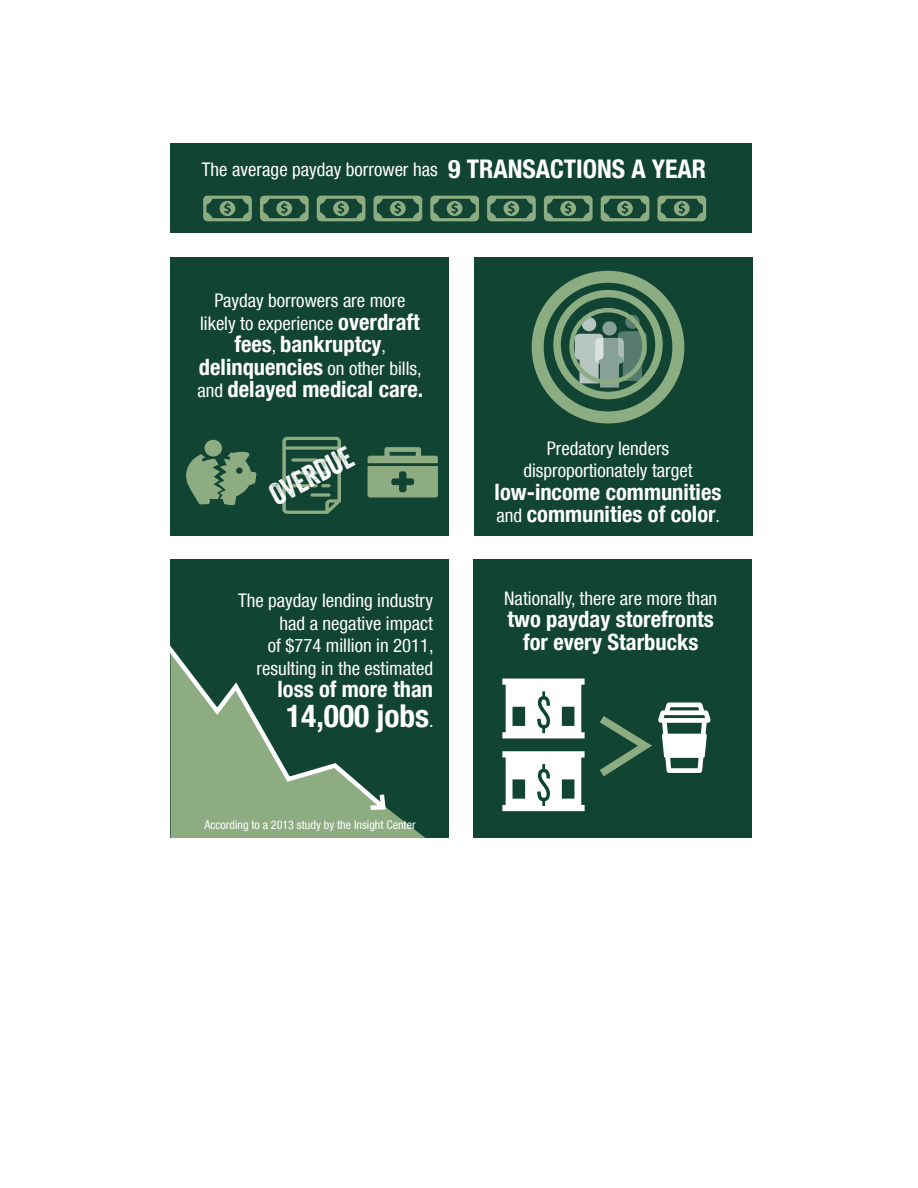
<style>
.page{position:relative;width:918px;height:1188px;background:#fff}
.page>*{position:absolute;margin:0;border:0;box-sizing:border-box;transform-origin:0 0}
.BodyText{font:700 condensed 31.5px "Helvetica Neue LT Com";color:#fff}
.t1{font:30.15px "Veneer";color:#fff}
.BodyText-2{font:700 condensed 25.65px "Helvetica Neue LT Com";color:#fff}
.BodyText-3{font:700 condensed 22.5px/22.5px "Helvetica Neue LT Com";color:#fff;text-align:center}
.BodyText-4{font:condensed 18.75px/22.5px "Helvetica Neue LT Com";color:#fff;text-align:center}
.BodyText-5{font:condensed 12px "Helvetica Neue LT Com";color:#fff}
.s1{font-weight:700;font-size:22.5px}
.s2{font-weight:400;font-size:18.75px}
</style>
<div class="page">
<div style="left:171px;top:559px;width:278px;height:279px;background:#143"></div>
<svg style="left:171px;top:810px;width:254px;height:28px;background:#83a37b"></svg>
<div style="left:171px;top:257px;width:278px;height:279px;background:#143"></div>
<div style="left:473px;top:559px;width:279px;height:279px;background:#143"></div>
<div style="left:474px;top:257px;width:278px;height:279px;background:#143"></div>
<svg style="left:582px;top:317px;width:14px;height:14px"></svg>
<div style="left:575px;top:334px;width:28px;height:26px;background:#b7c6c1;border-radius:5px"></div>
<svg style="left:602px;top:321px;width:15px;height:15px"></svg>
<svg style="left:595px;top:338px;width:29px;height:26px"></svg>
<svg style="left:625px;top:315px;width:15px;height:14px"></svg>
<svg style="left:618px;top:331px;width:29px;height:26px"></svg>
<div style="left:532px;top:271px;width:152px;height:152px;border:12px solid #8cac82;border-radius:50%"></div>
<div style="left:553px;top:290px;width:110px;height:109px;border:8px solid #8cac82;border-radius:50%"></div>
<div style="left:569px;top:308px;width:78px;height:76px;border:4px solid #8cac82;border-radius:50%"></div>
<svg style="left:502px;top:679px;width:83px;height:59px"></svg>
<svg style="left:502px;top:751px;width:83px;height:60px"></svg>
<svg style="left:600px;top:703px;width:111px;height:74px"></svg>
<svg style="left:170px;top:617px;width:220px;height:197px"></svg>
<svg style="left:366px;top:790px;width:22px;height:22px"></svg>
<svg style="left:282px;top:437px;width:59px;height:77px"></svg>
<svg style="left:310px;top:493px;width:21px;height:4px"></svg>
<svg style="left:368px;top:447px;width:70px;height:51px"></svg>
<svg style="left:186px;top:440px;width:71px;height:65px"></svg>
<div style="left:171px;top:144px;width:581px;height:89px;background:#143"></div>
<svg style="left:203px;top:196px;width:49px;height:25px"></svg>
<svg style="left:260px;top:196px;width:49px;height:25px"></svg>
<svg style="left:317px;top:196px;width:48px;height:25px"></svg>
<svg style="left:374px;top:196px;width:48px;height:25px"></svg>
<svg style="left:430px;top:196px;width:49px;height:25px"></svg>
<svg style="left:487px;top:196px;width:49px;height:25px"></svg>
<svg style="left:544px;top:196px;width:49px;height:25px"></svg>
<svg style="left:601px;top:196px;width:48px;height:25px"></svg>
<svg style="left:657px;top:196px;width:49px;height:25px"></svg>
<p class="BodyText-4" style="left:202px;top:158px;width:237px">The average payday borrower has</p>
<p class="BodyText-2" style="left:448px;top:154px;width:259px">9 TRANSACTIONS A YEAR</p>
<p class="BodyText-4" style="left:200px;top:289px;width:221px">Payday borrowers are more likely to experience <span class="s1">overdraft</span></p>
<p class="BodyText-3" style="left:197px;top:333px;width:227px">fees<span class="s2">,</span> bankruptcy<span class="s2">, </span>delinquencies <span class="s2">on other bills, and</span> delayed medical care.</p>
<p class="t1" style="left:264px;top:480px;width:91px;rotate:-28deg">OVERDUE</p>
<p class="BodyText-4" style="left:238px;top:589px;width:197px;text-align:right">The payday lending industry had a negative impact<br>of $774 million in 2011, resulting in the estimated</p>
<p class="BodyText-3" style="left:277px;top:678px;width:157px">loss of more than</p>
<p class="BodyText" style="left:286px;top:697px;width:149px">14,000 jobs<span class="s2">.</span></p>
<p class="BodyText-5" style="left:204px;top:817px;width:213px">According to a 2013 study by the Insight Center</p>
<p class="BodyText-4" style="left:523px;top:437px;width:171px">Predatory lenders disproportionately target</p>
<p class="BodyText-3" style="left:495px;top:480px;width:228px;text-align:left">low-income communities <span class="s2">and</span> communities of color<span class="s2">.</span></p>
<p class="BodyText-4" style="left:504px;top:587px;width:215px">Nationally, there are more than</p>
<p class="BodyText-3" style="left:508px;top:608px;width:208px">two payday storefronts for every Starbucks</p>
</div>
